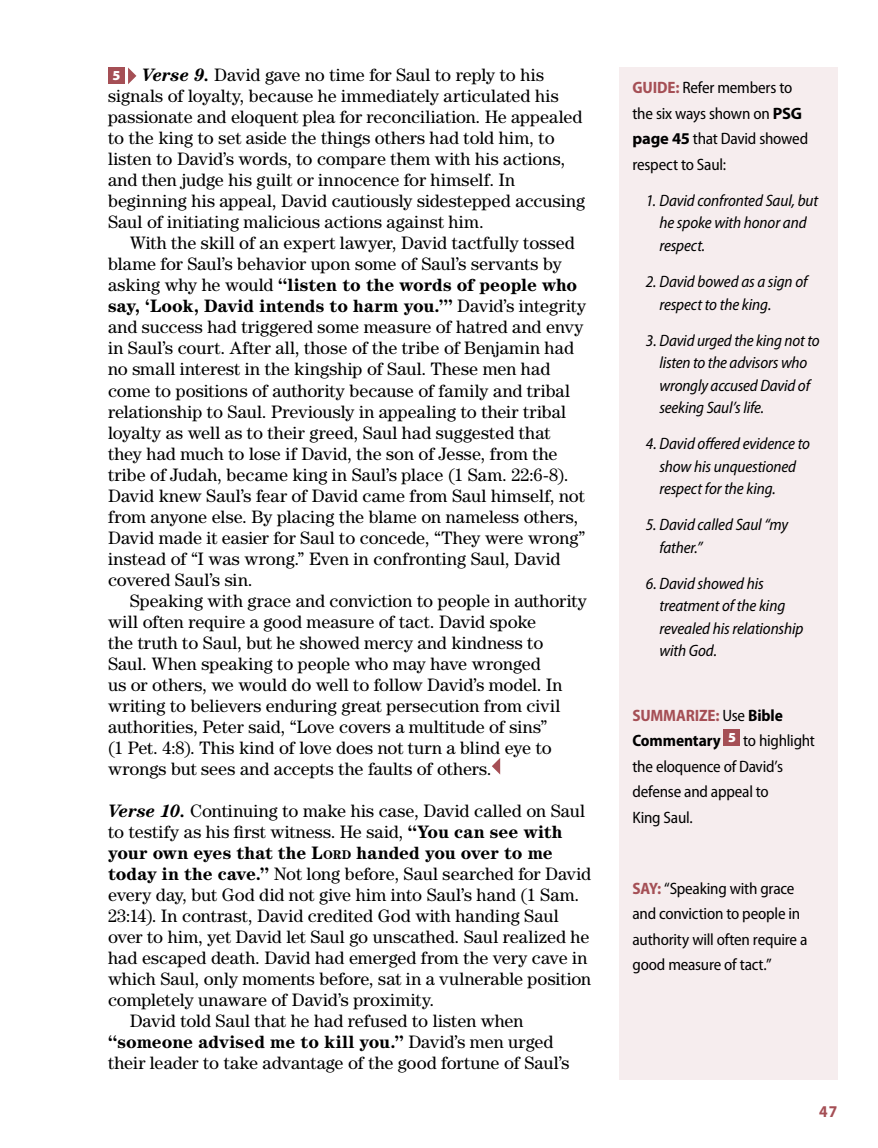
<style>
.page{position:relative;width:878px;height:1148px;background:#fff}
.page>*{position:absolute;margin:0;border:0;box-sizing:border-box;transform-origin:0 0}
.t1{font:18px/21px "Century Std";color:#000}
.t2{font:700 18px "Century Std";letter-spacing:-.005em;color:#000}
.t3{font:italic semi-condensed 16.5px/22.5px "Myriad Pro";letter-spacing:-.01em;color:#000}
.t4{font:semi-condensed 16.5px/25.5px "Myriad Pro";letter-spacing:-.015em;color:#000}
.t5{font:700 semi-condensed 16.5px "Myriad Pro";color:#a54f55}
.s1{font-family:"Myriad Pro";font-weight:900;font-size:13.8px;color:#fff}
.s2{font-weight:700;font-style:italic}
.s3{font-weight:700}
.s4{font-style:inherit}
.s5{font-size:12.6px}
.s6{font-weight:400}
.s7{font-weight:700;color:#a54f55}
.s8{font-weight:700;font-stretch:normal}
</style>
<div class="page">
<div style="left:108px;top:68px;width:17px;height:16px;background:#a54f55"></div>
<svg style="left:128px;top:68px;width:8px;height:16px"></svg>
<svg style="left:492px;top:758px;width:8px;height:16px"></svg>
<div style="left:619px;top:68px;width:218px;height:1012px;background:#f6edee"></div>
<div style="left:723px;top:729px;width:17px;height:17px;background:#a54f55"></div>
<p class="t1" style="left:108px;top:64px;width:478px"><span class="s1">5</span> <span class="s2">Verse 9.</span> David gave no time for Saul to reply to his signals of loyalty, because he immediately articulated his passionate and eloquent plea for reconciliation. He appealed to the king to set aside the things others had told him, to listen to David’s words, to compare them with his actions, and then judge his guilt or innocence for himself. In beginning his appeal, David cautiously sidestepped accusing Saul of initiating malicious actions against him.</p>
<p class="t1" style="left:108px;top:232px;width:479px;text-indent:22px">With the skill of an expert lawyer, David tactfully tossed blame for Saul’s behavior upon some of Saul’s servants by asking why he would <span class="s3">“listen to the words of people who say, ‘Look, David intends to harm you.’”</span> David’s integrity and success had triggered some measure of hatred and envy in Saul’s court. After all, those of the tribe of Benjamin had no small interest in the kingship of Saul. These men had come to positions of authority because of family and tribal relationship to Saul. Previously in appealing to their tribal loyalty as well as to their greed, Saul had suggested that they had much to lose if David, the son of Jesse, from the tribe of Judah, became king in Saul’s place (1 Sam. 22:6-8).<br>David knew Saul’s fear of David came from Saul himself, not from anyone else. By placing the blame on nameless others, David made it easier for Saul to concede, “They were wrong” instead of “I was wrong.” Even in confronting Saul, David covered Saul’s sin.</p>
<p class="t1" style="left:108px;top:589px;width:480px;text-indent:22px">Speaking with grace and conviction to people in authority will often require a good measure of tact. David spoke<br>the truth to Saul, but he showed mercy and kindness to<br>Saul. When speaking to people who may have wronged<br>us or others, we would do well to follow David’s model. In writing to believers enduring great persecution from civil authorities, Peter said, “Love covers a multitude of sins”<br>(1 Pet. 4:8). This kind of love does not turn a blind eye to wrongs but sees and accepts the faults of others.</p>
<p class="t1" style="left:108px;top:799px;width:478px"><span class="s2">Verse 10.</span> Continuing to make his case, David called on Saul</p>
<p class="t1" style="left:108px;top:820px;width:456px">to testify as his first witness. He said, <span class="s3">“You can see with</span></p>
<p class="t2" style="left:108px;top:841px;width:446px">your own eyes that the <span class="s4">L</span><span class="s5">ord</span> handed you over to me</p>
<p class="t1" style="left:108px;top:862px;width:484px"><span class="s3">today in the cave.”</span> Not long before, Saul searched for David</p>
<p class="t1" style="left:108px;top:883px;width:473px">every day, but God did not give him into Saul’s hand (1 Sam.</p>
<p class="t1" style="left:108px;top:904px;width:452px">23:14). In contrast, David credited God with handing Saul</p>
<p class="t1" style="left:108px;top:925px;width:482px">over to him, yet David let Saul go unscathed. Saul realized he</p>
<p class="t1" style="left:108px;top:946px;width:481px">had escaped death. David had emerged from the very cave in</p>
<p class="t1" style="left:108px;top:967px;width:484px">which Saul, only moments before, sat in a vulnerable position</p>
<p class="t1" style="left:108px;top:988px;width:328px">completely unaware of David’s proximity.</p>
<p class="t1" style="left:130px;top:1009px;width:395px">David told Saul that he had refused to listen when</p>
<p class="t2" style="left:108px;top:1030px;width:447px">“someone advised me to kill you.” <span class="s6">David’s men urged</span></p>
<p class="t1" style="left:108px;top:1051px;width:463px">their leader to take advantage of the good fortune of Saul’s</p>
<p class="t4" style="left:632px;top:75px;width:177px"><span class="s7">GUIDE:</span> Refer members to the six ways shown on <span class="s8">PSG page 45</span> that David showed respect to Saul:</p>
<p class="t3" style="left:659px;top:189px;width:160px;text-indent:-13px">1. David confronted Saul, but he spoke with honor and respect.</p>
<p class="t3" style="left:659px;top:271px;width:150px;text-indent:-13px">2. David bowed as a sign of respect to the king.</p>
<p class="t3" style="left:659px;top:329px;width:162px;text-indent:-14px">3. David urged the king not to listen to the advisors who wrongly accused David of seeking Saul’s life.</p>
<p class="t3" style="left:659px;top:433px;width:152px;text-indent:-13px">4. David offered evidence to show his unquestioned respect for the king.</p>
<p class="t3" style="left:659px;top:514px;width:130px;text-indent:-13px">5. David called Saul “my father.”</p>
<p class="t3" style="left:659px;top:572px;width:145px;text-indent:-13px">6. David showed his treatment of the king revealed his relationship with God.</p>
<p class="t4" style="left:632px;top:703px;width:184px"><span class="s7">SUMMARIZE:</span> Use <span class="s3">Bible<br>Commentary</span> <sup>5</sup> to highlight the eloquence of David’s defense and appeal to<br>King Saul.</p>
<p class="t4" style="left:632px;top:875px;width:176px"><span class="s7">SAY:</span> “Speaking with grace and conviction to people in authority will often require a good measure of tact.”</p>
<p class="t5" style="left:819px;top:1102px;width:20px">47</p>
</div>
